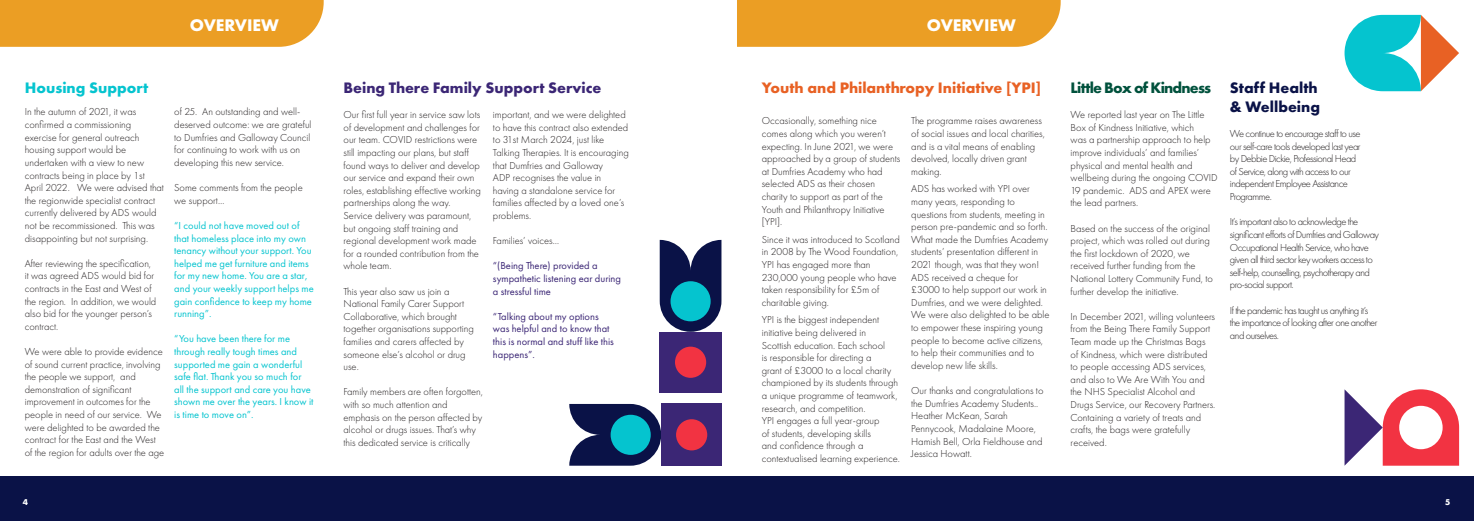
<style>
.page{position:relative;width:1474px;height:521px;background:#fff}
.page>*{position:absolute;margin:0;border:0;box-sizing:border-box;transform-origin:0 0}
.t1{font:700 17.5px "Futura PT";color:#fff}
.Heading{font:700 15.75px "Futura PT";color:#e86124}
.Heading-2{font:700 15.75px "Futura PT";color:#3b2675}
.Heading-3{font:700 15.75px/18.9px "Futura PT";color:#0a1247}
.Heading-4{font:700 15.75px "Futura PT";letter-spacing:-.05em;color:#00513c}
.Heading-5{font:700 15.75px "Futura PT";color:#05c4cf}
.Bocy_Copy{font:300 10.5px/12.6px "Futura PT";color:#231f20}
.Bocy_Copy-2{font:300 10.5px/12.6px "Futura PT";letter-spacing:-.05em;color:#231f20}
.Bocy_Copy-3{font:10.5px/12.6px "Futura PT";color:#05c4cf}
.Bocy_Copy-4{font:10.5px/12.6px "Futura PT";color:#3b2675}
.t2{font:700 8.75px "Futura PT";color:#fff}
</style>
<div class="page">
<div style="left:0;top:476px;width:1473px;height:45px;background:#0a1247"></div>
<div style="left:0;top:0;width:324px;height:47px;background:#eb9e24"></div>
<div style="left:737px;top:0;width:323px;height:47px;background:#eb9e24"></div>
<svg style="left:569px;top:404px;width:92px;height:62px"></svg>
<div style="left:661px;top:403px;width:61px;height:63px;background:#3b2675"></div>
<div style="left:610px;top:415px;width:40px;height:40px;background:#05c4cf;border-radius:50%"></div>
<div style="left:676px;top:419px;width:31px;height:31px;background:#f23342;border-radius:50%"></div>
<svg style="left:659px;top:240px;width:62px;height:92px"></svg>
<div style="left:659px;top:332px;width:63px;height:61px;background:#3b2675"></div>
<div style="left:670px;top:281px;width:40px;height:40px;background:#05c4cf;border-radius:50%"></div>
<div style="left:675px;top:347px;width:31px;height:31px;background:#f23342;border-radius:50%"></div>
<svg style="left:1344px;top:15px;width:114px;height:76px"></svg>
<svg style="left:1344px;top:389px;width:114px;height:77px"></svg>
<p class="t1" style="left:190px;top:14px;width:90px">OVERVIEW</p>
<p class="Heading-5" style="left:25px;top:78px;width:125px">Housing Support</p>
<p class="Bocy_Copy" style="left:25px;top:106px;width:141px">In the autumn of 2021, it was confirmed a commissioning exercise for general outreach housing support would be undertaken with a view to new contracts being in place by 1st<br>April 2022. We were advised that the regionwide specialist contract currently delivered by ADS would not be recommissioned. This was disappointing but not surprising.</p>
<p class="Bocy_Copy" style="left:25px;top:257px;width:133px">After reviewing the specification, it was agreed ADS would bid for contracts in the East and West of the region. In addition, we would also bid for the younger person’s contract.</p>
<p class="Bocy_Copy" style="left:25px;top:345px;width:141px">We were able to provide evidence of sound current practice, involving the people we support, and demonstration of significant improvement in outcomes for the people in need of our service. We were delighted to be awarded the contract for the East and the West of the region for adults over the age</p>
<p class="Bocy_Copy" style="left:174px;top:106px;width:139px">of 25. An outstanding and well&shy;deserved outcome: we are grateful to Dumfries and Galloway Council for continuing to work with us on developing this new service.</p>
<p class="Bocy_Copy" style="left:174px;top:181px;width:130px">Some comments from the people we support…</p>
<p class="Bocy_Copy-3" style="left:174px;top:219px;width:141px">“I could not have moved out of that homeless place into my own tenancy without your support. You helped me get furniture and items for my new home. You are a star, and your weekly support helps me gain confidence to keep my home running”.</p>
<p class="Bocy_Copy-3" style="left:174px;top:332px;width:141px">“You have been there for me through really tough times and supported me gain a wonderful safe flat. Thank you so much for all the support and care you have shown me over the years. I know it is time to move on”.</p>
<p class="t2" style="left:23px;top:496px;width:7px">4</p>
<p class="Heading-2" style="left:343px;top:78px;width:259px">Being There Family Support Service</p>
<p class="Bocy_Copy" style="left:343px;top:108px;width:139px">Our first full year in service saw lots of development and challenges for our team. COVID restrictions were still impacting our plans, but staff found ways to deliver and develop our service and expand their own roles, establishing effective working partnerships along the way.<br>Service delivery was paramount, but ongoing staff training and regional development work made for a rounded contribution from the whole team.</p>
<p class="Bocy_Copy" style="left:343px;top:285px;width:132px">This year also saw us join a<br>National Family Carer Support<br>Collaborative, which brought together organisations supporting families and carers affected by someone else’s alcohol or drug use.</p>
<p class="Bocy_Copy" style="left:343px;top:386px;width:141px">Family members are often forgotten, with so much attention and emphasis on the person affected by alcohol or drugs issues. That’s why this dedicated service is critically</p>
<p class="Bocy_Copy" style="left:493px;top:108px;width:137px">important, and we were delighted to have this contract also extended to 31st March 2024, just like<br>Talking Therapies. It is encouraging that Dumfries and Galloway<br>ADP recognises the value in having a standalone service for families affected by a loved one’s problems.</p>
<p class="Bocy_Copy" style="left:493px;top:234px;width:68px">Families’ voices…</p>
<p class="Bocy_Copy-4" style="left:493px;top:259px;width:130px">“(Being There) provided a sympathetic listening ear during a stressful time</p>
<p class="Bocy_Copy-4" style="left:493px;top:310px;width:122px">“Talking about my options was helpful and to know that this is normal and stuff like this happens”.</p>
<p class="t1" style="left:926px;top:14px;width:90px">OVERVIEW</p>
<p class="Heading" style="left:761px;top:78px;width:281px">Youth and Philanthropy Initiative [YPI]</p>
<p class="Bocy_Copy" style="left:761px;top:115px;width:140px">Occasionally, something nice comes along which you weren’t expecting. In June 2021, we were approached by a group of students at Dumfries Academy who had selected ADS as their chosen charity to support as part of the<br>Youth and Philanthropy Initiative [YPI].</p>
<p class="Bocy_Copy" style="left:761px;top:233px;width:140px">Since it was introduced to Scotland in 2008 by The Wood Foundation,<br>YPI has engaged more than<br>230,000 young people who have taken responsibility for £5m of charitable giving.</p>
<p class="Bocy_Copy" style="left:761px;top:314px;width:138px">YPI is the biggest independent initiative being delivered in<br>Scottish education. Each school<br>is responsible for directing a<br>grant of £3000 to a local charity championed by its students through a unique programme of teamwork, research, and competition.</p>
<p class="Bocy_Copy" style="left:761px;top:414px;width:140px">YPI engages a full year-group<br>of students, developing skills<br>and confidence through a contextualised learning experience.</p>
<p class="Bocy_Copy" style="left:911px;top:115px;width:135px">The programme raises awareness of social issues and local charities, and is a vital means of enabling devolved, locally driven grant making.</p>
<p class="Bocy_Copy" style="left:911px;top:183px;width:139px">ADS has worked with YPI over many years, responding to questions from students, meeting in person pre-pandemic and so forth.<br>What made the Dumfries Academy students’ presentation different in<br>2021 though, was that they won!</p>
<p class="Bocy_Copy" style="left:911px;top:271px;width:140px">ADS received a cheque for<br>£3000 to help support our work in<br>Dumfries, and we were delighted.<br>We were also delighted to be able to empower these inspiring young people to become active citizens, to help their communities and to develop new life skills.</p>
<p class="Bocy_Copy" style="left:911px;top:384px;width:134px">Our thanks and congratulations to the Dumfries Academy Students..<br>Heather McKean, Sarah<br>Pennycook, Madalaine Moore,<br>Hamish Bell, Orla Fieldhouse and<br>Jessica Howatt.</p>
<p class="Heading-4" style="left:1070px;top:78px;width:142px">Little Box of Kindness</p>
<p class="Bocy_Copy" style="left:1070px;top:108px;width:149px">We reported last year on The Little<br>Box of Kindness Initiative, which<br>was a partnership approach to help improve individuals’ and families’ physical and mental health and wellbeing during the ongoing COVID<br>19 pandemic. ADS and APEX were the lead partners.</p>
<p class="Bocy_Copy" style="left:1070px;top:222px;width:144px">Based on the success of the original project, which was rolled out during the first lockdown of 2020, we received further funding from the National Lottery Community Fund, to further develop the initiative.</p>
<p class="Bocy_Copy" style="left:1070px;top:310px;width:146px">In December 2021, willing volunteers from the Being There Family Support<br>Team made up the Christmas Bags of Kindness, which were distributed to people accessing ADS services, and also to We Are With You and the NHS Specialist Alcohol and<br>Drugs Service, our Recovery Partners.<br>Containing a variety of treats and crafts, the bags were gratefully received.</p>
<p class="Heading-3" style="left:1229px;top:78px;width:92px">Staff Health &amp; Wellbeing</p>
<p class="Bocy_Copy-2" style="left:1229px;top:127px;width:132px">We continue to encourage staff to use our self-care tools developed last year by Debbie Dickie, Professional Head of Service, along with access to our independent Employee Assistance<br>Programme.</p>
<p class="Bocy_Copy-2" style="left:1229px;top:216px;width:151px">It’s important also to acknowledge the significant efforts of Dumfries and Galloway Occupational Health Service, who have given all third sector key workers access to self-help, counselling, psychotherapy and pro-social support.</p>
<p class="Bocy_Copy-2" style="left:1229px;top:304px;width:149px">If the pandemic has taught us anything it’s the importance of looking after one another and ourselves.</p>
<p class="t2" style="left:1444px;top:496px;width:7px">5</p>
</div>
